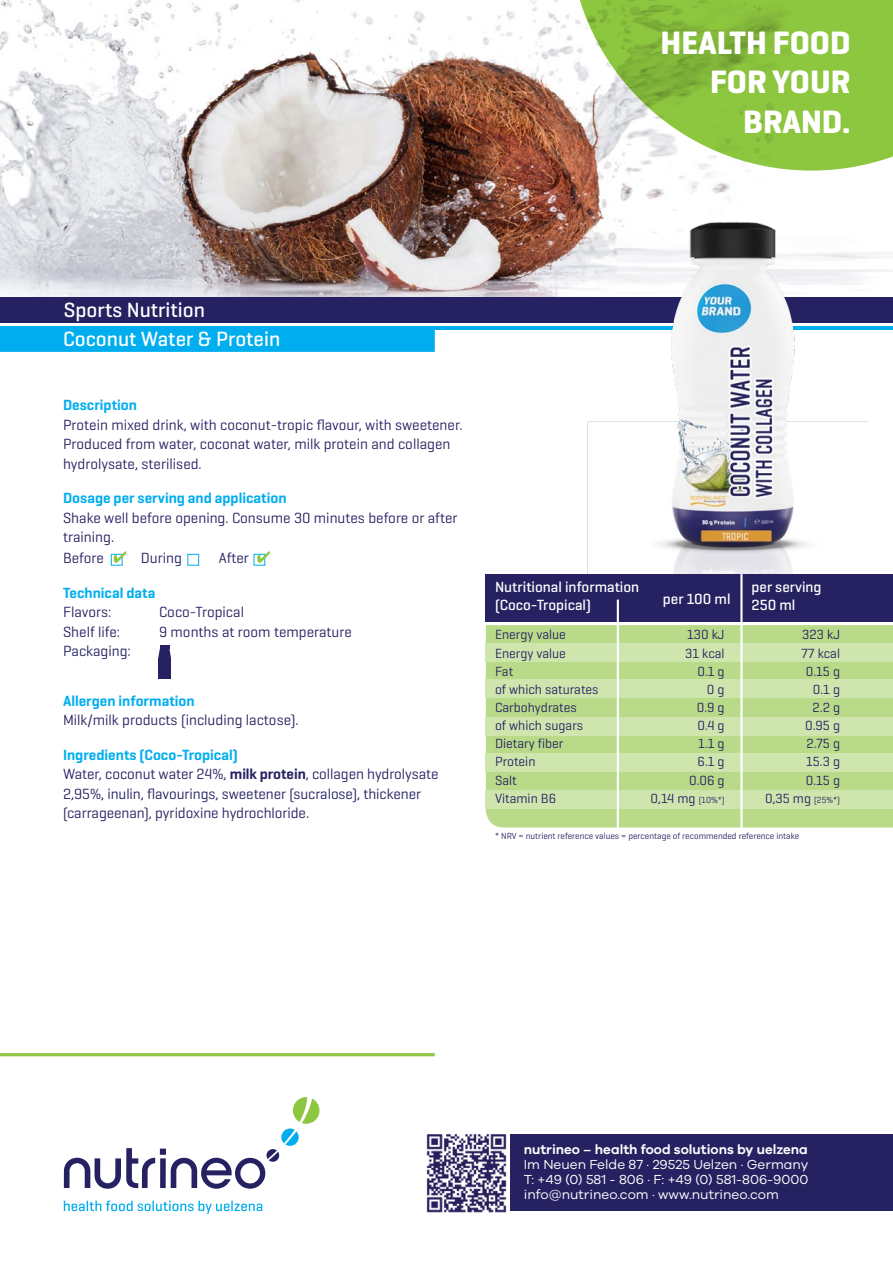
<style>
.page{position:relative;width:893px;height:1263px;background:#fff}
.page>*{position:absolute;margin:0;border:0;box-sizing:border-box;transform-origin:0 0}
.t1{font:700 33px/39.6px "Geogrotesque";color:#fff;text-align:right}
.t2{font:500 21px "Geogrotesque";color:#fff}
.t3{font:15px/19.5px "Geogrotesque";color:#262262}
.t4{font:600 15px "Geogrotesque";color:#00aeef}
.t5{font:500 15px "Geogrotesque";color:#fff}
.t6{font:13.5px "Geogrotesque";color:#262262}
.t7{font:13.5px/15px "Galano Grotesque";color:#fff;text-align:justify}
.t8{font:600 13.5px "Galano Grotesque";color:#fff}
.t9{font:9px "Geogrotesque";color:#262262}
.s1{font-weight:600;color:#00aeef}
.s2{font-weight:600}
.s3{font-size:9px}
</style>
<div class="page">
<img style="left:0;top:0;width:893px;height:298px">
<div style="left:0;top:298px;width:893px;height:25px;background:#262262"></div>
<hr style="left:0;top:326px;width:893px;height:4px;background:#00aeef">
<svg style="left:64px;top:1097px;width:255px;height:92px"></svg>
<svg style="left:64px;top:1200px;width:198px;height:14px"></svg>
<div style="left:510px;top:1134px;width:383px;height:77px;background:#262262"></div>
<div style="left:0;top:326px;width:435px;height:26px;background:#00aeef"></div>
<hr style="left:0;top:1053px;width:435px;height:3px;background:#8dc63f">
<img style="left:426px;top:1134px;width:81px;height:79px">
<svg style="left:187px;top:553px;width:13px;height:13px"></svg>
<svg style="left:253px;top:551px;width:17px;height:15px"></svg>
<svg style="left:110px;top:551px;width:16px;height:15px"></svg>
<img style="left:587px;top:183px;width:281px;height:391px">
<div style="left:486px;top:625px;width:407px;height:202px;background:#b9da89"></div>
<div style="left:486px;top:574px;width:407px;height:47px;background:#262262"></div>
<div style="left:486px;top:643px;width:407px;height:18px;background:#cfe5ae"></div>
<div style="left:486px;top:680px;width:407px;height:18px;background:#cfe5ae"></div>
<div style="left:486px;top:717px;width:407px;height:18px;background:#cfe5ae"></div>
<div style="left:486px;top:753px;width:407px;height:19px;background:#cfe5ae"></div>
<div style="left:486px;top:790px;width:407px;height:18px;background:#cfe5ae"></div>
<hr style="left:617px;top:600px;width:2px;height:232px;background:#fff">
<hr style="left:740px;top:574px;width:2px;height:257px;background:#fff">
<svg style="left:158px;top:645px;width:13px;height:13px"></svg>
<hr style="left:158px;top:675px;width:13px;height:4px;background:#262262">
<div style="left:158px;top:659px;width:13px;height:16px;background:#262262"></div>
<svg style="left:569px;top:0;width:324px;height:171px;background:#a0c963"></svg>
<h1 class="t1" style="left:660px;top:22px;width:191px">HEALTH FOOD<br>FOR YOUR<br>BRAND.</h1>
<h2 class="t2" style="left:64px;top:296px;width:143px">Sports Nutrition</h2>
<h2 class="t2" style="left:63px;top:326px;width:219px">Coconut Water &amp; Protein</h2>
<p class="t4" style="left:63px;top:396px;width:76px">Description</p>
<p class="t3" style="left:63px;top:414px;width:401px">Protein mixed drink, with coconut-tropic flavour, with sweetener.<br>Produced from water, coconat water, milk protein and collagen hydrolysate, sterilised.</p>
<p class="t4" style="left:63px;top:489px;width:225px">Dosage per serving and application</p>
<p class="t3" style="left:63px;top:507px;width:396px">Shake well before opening. Consume 30 minutes before or after training.</p>
<p class="t3" style="left:63px;top:548px;width:42px">Before</p>
<p class="t3" style="left:141px;top:548px;width:43px">During</p>
<p class="t3" style="left:219px;top:548px;width:32px">After</p>
<p class="t4" style="left:63px;top:583px;width:94px">Technical data</p>
<p class="t3" style="left:63px;top:602px;width:50px">Flavors:</p>
<p class="t3" style="left:159px;top:602px;width:86px">Coco-Tropical</p>
<p class="t3" style="left:63px;top:621px;width:59px">Shelf life:</p>
<p class="t3" style="left:159px;top:621px;width:194px">9 months at room temperature</p>
<p class="t3" style="left:63px;top:641px;width:69px">Packaging:</p>
<p class="t4" style="left:63px;top:691px;width:133px">Allergen information</p>
<p class="t3" style="left:63px;top:710px;width:237px">Milk/milk products (including lactose).</p>
<p class="t3" style="left:63px;top:744px;width:377px"><span class="s1">Ingredients (Coco-Tropical)<br></span>Water, coconut water 24%, <span class="s2">milk protein</span>, collagen hydrolysate 2,95%, inulin, flavourings, sweetener (sucralose), thickener (carrageenan), pyridoxine hydrochloride.</p>
<p class="t5" style="left:495px;top:577px;width:146px">Nutritional information</p>
<p class="t5" style="left:752px;top:577px;width:72px">per serving</p>
<p class="t5" style="left:495px;top:595px;width:97px">(Coco-Tropical)</p>
<p class="t5" style="left:663px;top:589px;width:69px">per 100 ml</p>
<p class="t5" style="left:752px;top:595px;width:45px">250 ml</p>
<p class="t6" style="left:495px;top:626px;width:72px">Energy value</p>
<p class="t6" style="left:687px;top:626px;width:39px">130 kJ</p>
<p class="t6" style="left:802px;top:626px;width:39px">323 kJ</p>
<p class="t6" style="left:495px;top:644px;width:72px">Energy value</p>
<p class="t6" style="left:685px;top:644px;width:41px">31 kcal</p>
<p class="t6" style="left:801px;top:644px;width:40px">77 kcal</p>
<p class="t6" style="left:495px;top:663px;width:20px">Fat</p>
<p class="t6" style="left:697px;top:663px;width:29px">0.1 g</p>
<p class="t6" style="left:806px;top:663px;width:36px">0.15 g</p>
<p class="t6" style="left:495px;top:681px;width:105px">of which saturates</p>
<p class="t6" style="left:707px;top:681px;width:19px">0 g</p>
<p class="t6" style="left:813px;top:681px;width:29px">0.1 g</p>
<p class="t6" style="left:495px;top:699px;width:83px">Carbohydrates</p>
<p class="t6" style="left:697px;top:699px;width:29px">0.9 g</p>
<p class="t6" style="left:813px;top:699px;width:29px">2.2 g</p>
<p class="t6" style="left:495px;top:717px;width:90px">of which sugars</p>
<p class="t6" style="left:697px;top:717px;width:29px">0.4 g</p>
<p class="t6" style="left:805px;top:717px;width:36px">0.95 g</p>
<p class="t6" style="left:495px;top:735px;width:70px">Dietary fiber</p>
<p class="t6" style="left:698px;top:735px;width:28px">1.1 g</p>
<p class="t6" style="left:806px;top:735px;width:35px">2.75 g</p>
<p class="t6" style="left:495px;top:753px;width:42px">Protein</p>
<p class="t6" style="left:698px;top:753px;width:29px">6.1 g</p>
<p class="t6" style="left:806px;top:753px;width:35px">15.3 g</p>
<p class="t6" style="left:495px;top:771px;width:23px">Salt</p>
<p class="t6" style="left:689px;top:771px;width:37px">0.06 g</p>
<p class="t6" style="left:806px;top:771px;width:36px">0.15 g</p>
<p class="t6" style="left:495px;top:790px;width:63px">Vitamin B6</p>
<p class="t6" style="left:651px;top:790px;width:76px">0,14 mg <span class="s3">(10%*)</span></p>
<p class="t6" style="left:765px;top:790px;width:76px">0,35 mg <span class="s3">(25%*)</span></p>
<p class="t9" style="left:495px;top:830px;width:306px">* NRV = nutrient reference values = percentage of recommended reference intake</p>
<p class="t8" style="left:524px;top:1141px;width:286px">nutrineo – health food solutions by uelzena</p>
<p class="t7" style="left:524px;top:1156px;width:286px">Im Neuen Felde 87 · 29525 Uelzen · Germany T: +49 (0) 581 - 806 · F: +49 (0) 581-806-9000 info@nutrineo.com · www.nutrineo.com</p>
</div>
